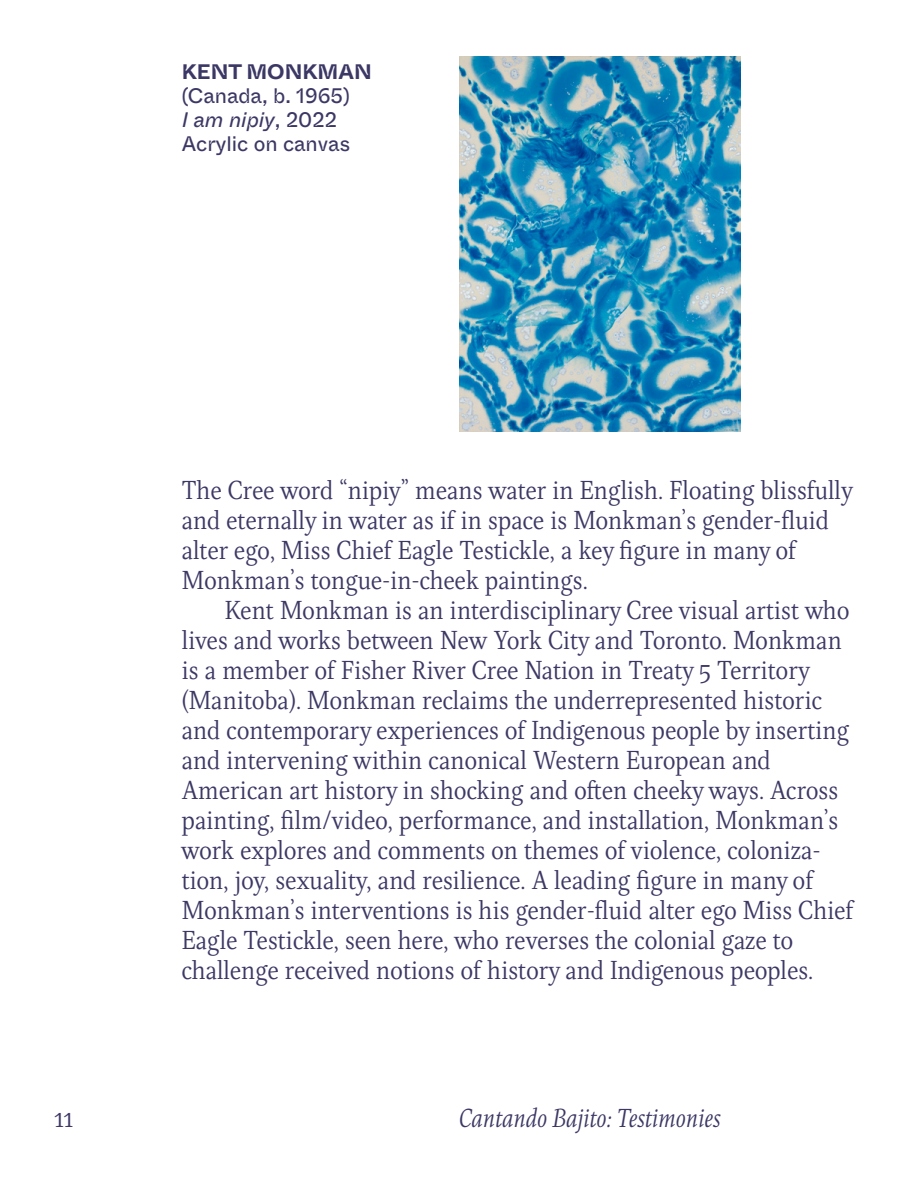
<style>
.page{position:relative;width:918px;height:1188px;background:#fff}
.page>*{position:absolute;margin:0;border:0;box-sizing:border-box;transform-origin:0 0}
.t1{font:27px/30px "Eskapade";color:#3c3865}
.t2{font:italic 27px "Eskapade";letter-spacing:-.01em;color:#3c3865}
.t3{font:21px/24px "ABC Whyte Inktrap";color:#3c3865}
.t4{font:700 21px "ABC Whyte Inktrap";color:#3c3865}
.s1{font-style:italic}
</style>
<div class="page">
<img style="left:459px;top:56px;width:281px;height:376px">
<p class="t4" style="left:182px;top:58px;width:191px">KENT MONKMAN</p>
<p class="t3" style="left:182px;top:84px;width:170px">(Canada, b. 1965)<br><span class="s1">I am nipiy</span>, 2022<br>Acrylic on canvas</p>
<p class="t1" style="left:182px;top:474px;width:673px">The Cree word “nipiy” means water in English. Floating blissfully and eternally in water as if in space is Monkman’s gender-fluid alter ego, Miss Chief Eagle Testickle, a key figure in many of Monkman’s tongue-in-cheek paintings.</p>
<p class="t1" style="left:182px;top:594px;width:673px;text-indent:43px">Kent Monkman is an interdisciplinary Cree visual artist who lives and works between New York City and Toronto. Monkman is a member of Fisher River Cree Nation in Treaty 5 Territory (Manitoba). Monkman reclaims the underrepresented historic and contemporary experiences of Indigenous people by inserting and intervening within canonical Western European and American art history in shocking and often cheeky ways. Across painting, film/video, performance, and installation, Monkman’s work explores and comments on themes of violence, coloniza&shy;tion, joy, sexuality, and resilience. A leading figure in many of Monkman’s interventions is his gender-fluid alter ego Miss Chief Eagle Testickle, seen here, who reverses the colonial gaze to challenge received notions of history and Indigenous peoples.</p>
<p class="t1" style="left:54px;top:1101px;width:21px">11</p>
<p class="t2" style="left:459px;top:1098px;width:263px">Cantando Bajito: Testimonies</p>
</div>
